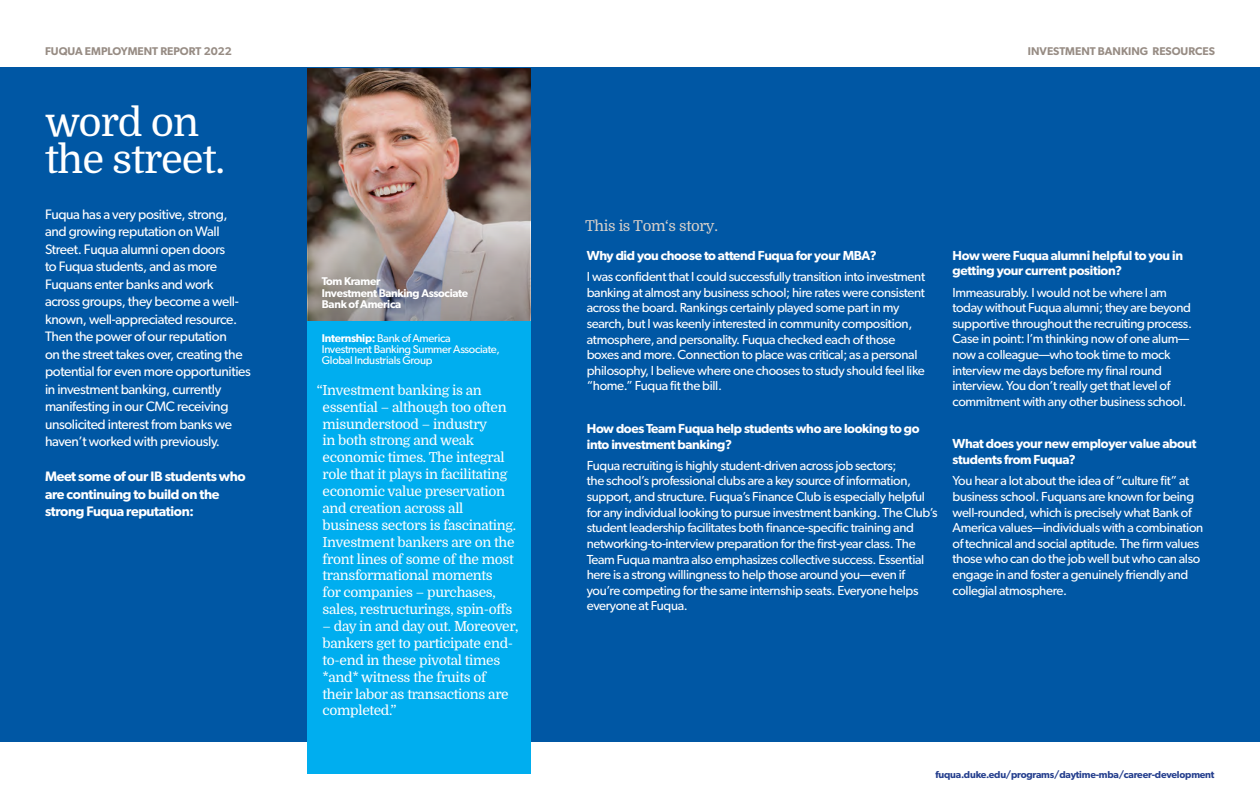
<style>
.page{position:relative;width:1260px;height:810px;background:#fff}
.page>*{position:absolute;margin:0;border:0;box-sizing:border-box;transform-origin:0 0}
.t1{font:40px/37.5px "Domine";letter-spacing:-.025em;color:#fff}
.t2{font:15px "Domine";letter-spacing:-.025em;color:#d7d0ca}
.t3{font:13.75px/16.9px "Domine";letter-spacing:-.025em;color:#fff}
.t4{font:13.75px/17.5px "Gibson";letter-spacing:-.025em;color:#fff}
.t5{font:600 13.75px/17.5px "Gibson";letter-spacing:-.025em;color:#fff}
.t6{font:13.12px/15.6px "Gibson";letter-spacing:-.025em;color:#fff}
.t7{font:600 13.12px/15.6px "Gibson";letter-spacing:-.025em;color:#fff}
.t8{font:11.25px/11.2px "Gibson";letter-spacing:-.025em;color:#fff}
.t9{font:600 11.25px "Gibson";color:#978c84}
.t10{font:600 11.25px/11.2px "Gibson";letter-spacing:-.025em;color:#fff}
.t11{font:600 10px "Gibson";letter-spacing:-.02em;color:#253f8e}
.s1{font-weight:600}
</style>
<div class="page">
<div style="left:0;top:68px;width:1260px;height:674px;background:#0057a4"></div>
<div style="left:308px;top:259px;width:223px;height:515px;background:#00aeef"></div>
<img style="left:308px;top:68px;width:223px;height:252px">
<img style="left:308px;top:183px;width:222px;height:137px">
<p class="t9" style="left:45px;top:44px;width:188px">FUQUA EMPLOYMENT REPORT 2022</p>
<h3 class="t1" style="left:45px;top:104px;width:181px">word on the street.</h3>
<p class="t4" style="left:45px;top:205px;width:207px">Fuqua has a very positive, strong, and growing reputation on Wall Street. Fuqua alumni open doors<br>to Fuqua students, and as more Fuquans enter banks and work across groups, they become a well&shy;known, well-appreciated resource.<br>Then the power of our reputation<br>on the street takes over, creating the potential for even more opportunities in investment banking, currently manifesting in our CMC receiving unsolicited interest from banks we haven’t worked with previously.</p>
<p class="t5" style="left:45px;top:468px;width:202px">Meet some of our IB students who are continuing to build on the strong Fuqua reputation:</p>
<p class="t10" style="left:322px;top:276px;width:148px">Tom Kramer<br>Investment Banking Associate<br>Bank of America</p>
<p class="t8" style="left:322px;top:332px;width:179px"><span class="s1">Internship:</span> Bank of America<br>Investment Banking Summer Associate,<br>Global Industrials Group</p>
<p class="t3" style="left:323px;top:382px;width:195px;text-indent:-6px">“Investment banking is an essential – although too often misunderstood – industry<br>in both strong and weak economic times. The integral role that it plays in facilitating economic value preservation and creation across all business sectors is fascinating.<br>Investment bankers are on the front lines of some of the most transformational moments<br>for companies – purchases, sales, restructurings, spin-offs</p>
<p class="t3" style="left:323px;top:618px;width:197px">– day in and day out. Moreover, bankers get to participate end&shy;to-end in these pivotal times *and* witness the fruits of their labor as transactions are completed.”</p>
<p class="t9" style="left:1028px;top:44px;width:189px">INVESTMENT BANKING RESOURCES</p>
<p class="t2" style="left:585px;top:218px;width:135px">This is Tom‘s story.</p>
<p class="t6" style="left:587px;top:244px;width:340px;line-height:21.2px"><span class="s1">Why did you choose to attend Fuqua for your MBA?<br></span>I was confident that I could successfully transition into investment</p>
<p class="t6" style="left:587px;top:284px;width:340px">banking at almost any business school; hire rates were consistent across the board. Rankings certainly played some part in my search, but I was keenly interested in community composition, atmosphere, and personality. Fuqua checked each of those boxes and more. Connection to place was critical; as a personal philosophy, I believe where one chooses to study should feel like “home.” Fuqua fit the bill.</p>
<p class="t7" style="left:587px;top:420px;width:334px">How does Team Fuqua help students who are looking to go into investment banking?</p>
<p class="t6" style="left:587px;top:457px;width:352px">Fuqua recruiting is highly student-driven across job sectors;<br>the school’s professional clubs are a key source of information, support, and structure. Fuqua’s Finance Club is especially helpful for any individual looking to pursue investment banking. The Club’s student leadership facilitates both finance-specific training and networking-to-interview preparation for the first-year class. The Team Fuqua mantra also emphasizes collective success. Essential here is a strong willingness to help those around you—even if you’re competing for the same internship seats. Everyone helps everyone at Fuqua.</p>
<p class="t7" style="left:953px;top:247px;width:232px">How were Fuqua alumni helpful to you in getting your current position?</p>
<p class="t6" style="left:953px;top:284px;width:241px">Immeasurably. I would not be where I am today without Fuqua alumni; they are beyond supportive throughout the recruiting process.<br>Case in point: I’m thinking now of one alum— now a colleague—who took time to mock interview me days before my final round interview. You don’t really get that level of commitment with any other business school.</p>
<p class="t7" style="left:953px;top:436px;width:246px">What does your new employer value about students from Fuqua?</p>
<p class="t6" style="left:953px;top:473px;width:252px">You hear a lot about the idea of “culture fit” at business school. Fuquans are known for being well-rounded, which is precisely what Bank of America values—individuals with a combination of technical and social aptitude. The firm values those who can do the job well but who can also engage in and foster a genuinely friendly and collegial atmosphere.</p>
<p class="t11" style="left:936px;top:768px;width:280px">fuqua.duke.edu/programs/daytime-mba/career-development</p>
</div>
